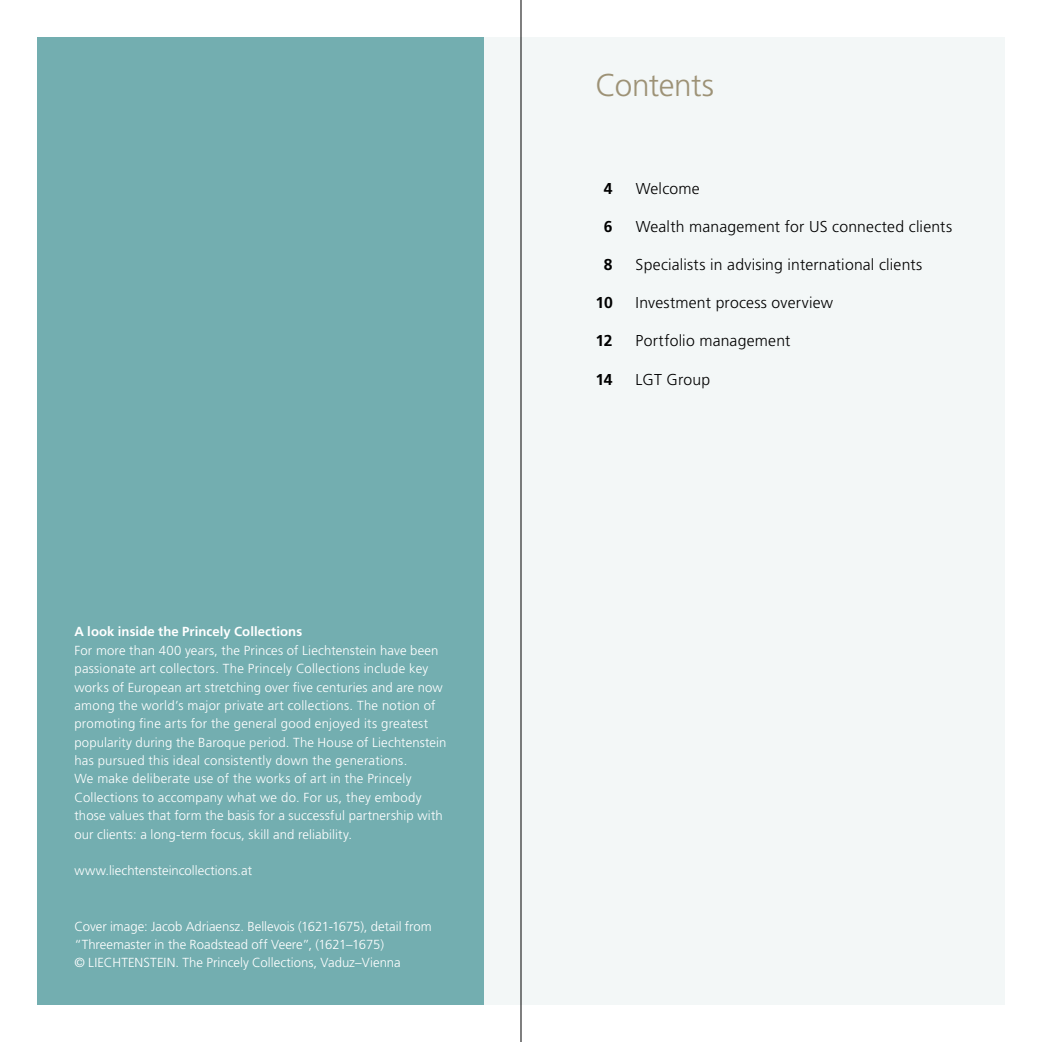
<style>
.page{position:relative;width:1042px;height:1042px;background:#fff}
.page>*{position:absolute;margin:0;border:0;box-sizing:border-box;transform-origin:0 0}
.t1{font:300 31.5px "Frutiger LT Pro";letter-spacing:-.02em;color:#9d9276}
.t2{font:300 15.75px "Frutiger LT Pro";letter-spacing:.015em;color:#000}
.t3{font:700 15.75px "Frutiger LT Pro";color:#000}
.t4{font:300 13.12px/18.4px "Frutiger LT Pro";letter-spacing:.01em;color:#fff}
.t5{font:700 13.12px "Frutiger LT Pro";letter-spacing:.005em;color:#fff}
</style>
<div class="page">
<div style="left:446px;top:37px;width:559px;height:968px;background:#f3f7f7"></div>
<div style="left:37px;top:37px;width:447px;height:968px;background:#73aeb0"></div>
<hr style="left:521px;top:0;width:1px;height:1042px;background:#000">
<p class="t5" style="left:74px;top:624px;width:229px">A look inside the Princely Collections</p>
<p class="t4" style="left:74px;top:641px;width:374px">For more than 400 years, the Princes of Liechtenstein have been passionate art collectors. The Princely Collections include key works of European art stretching over five centuries and are now among the world’s major private art collections. The notion of promoting fine arts for the general good enjoyed its greatest popularity during the Baroque period. The House of Liechtenstein has pursued this ideal consistently down the generations.<br>We make deliberate use of the works of art in the Princely Collections to accompany what we do. For us, they embody those values that form the basis for a successful partnership with our clients: a long-term focus, skill and reliability.</p>
<p class="t4" style="left:74px;top:862px;width:179px">www.liechtensteincollections.at</p>
<p class="t4" style="left:74px;top:917px;width:359px">Cover image: Jacob Adriaensz. Bellevois (1621-1675), detail from “Threemaster in the Roadstead off Veere”, (1621–1675)<br>© LIECHTENSTEIN. The Princely Collections, Vaduz–Vienna</p>
<h1 class="t1" style="left:595px;top:67px;width:120px">Contents</h1>
<p class="t3" style="left:604px;top:179px;width:10px">4</p>
<p class="t2" style="left:636px;top:180px;width:65px">Welcome</p>
<p class="t3" style="left:604px;top:217px;width:10px">6</p>
<p class="t2" style="left:636px;top:218px;width:318px">Wealth management for US connected clients</p>
<p class="t3" style="left:604px;top:255px;width:10px">8</p>
<p class="t2" style="left:636px;top:256px;width:288px">Specialists in advising international clients</p>
<p class="t3" style="left:595px;top:293px;width:19px">10</p>
<p class="t2" style="left:635px;top:294px;width:199px">Investment process overview</p>
<p class="t3" style="left:595px;top:332px;width:19px">12</p>
<p class="t2" style="left:635px;top:332px;width:156px">Portfolio management</p>
<p class="t3" style="left:595px;top:370px;width:19px">14</p>
<p class="t2" style="left:635px;top:370px;width:76px">LGT Group</p>
</div>
